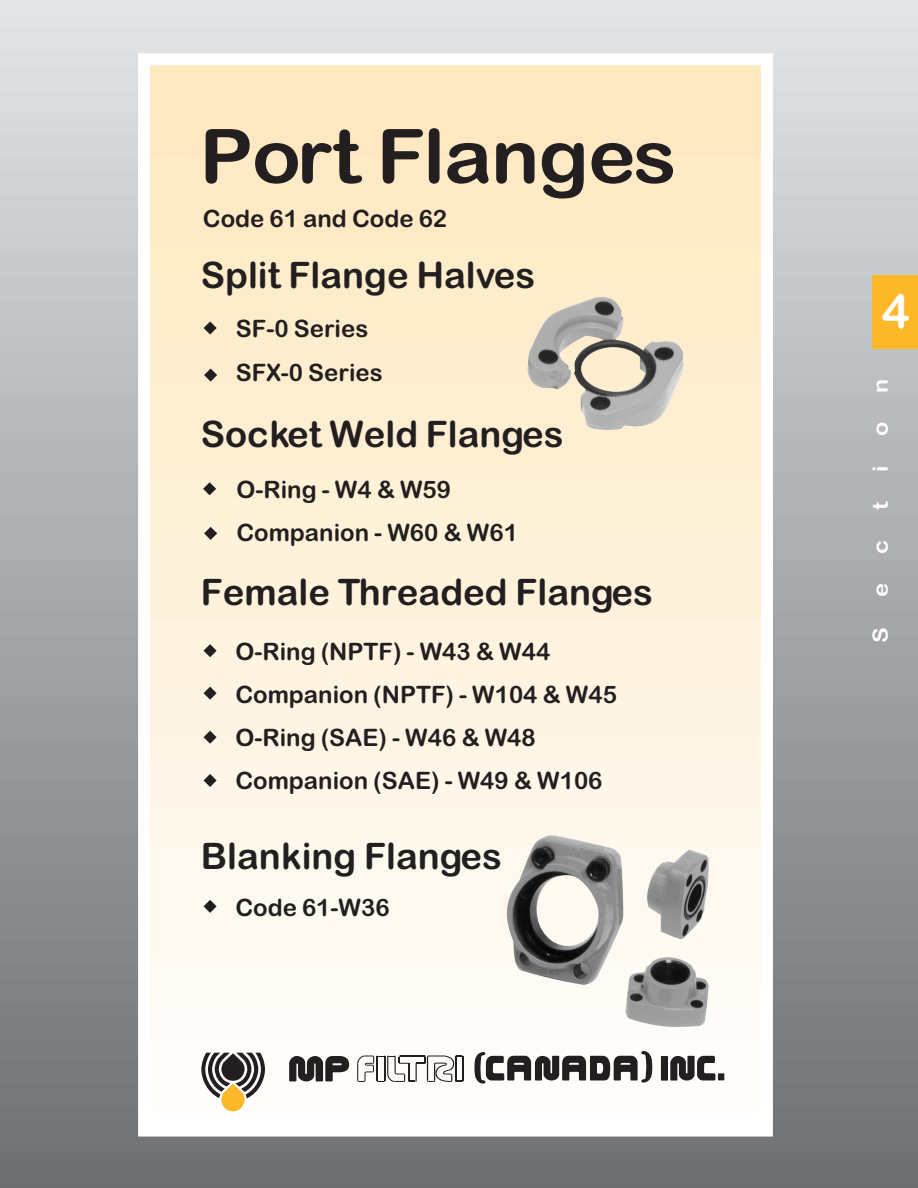
<style>
.page{position:relative;width:918px;height:1188px;background:#fff}
.page>*{position:absolute;margin:0;border:0;box-sizing:border-box;transform-origin:0 0}
.t1{font:700 75px "Arial Rounded MT Bold";letter-spacing:-.01em;color:#231f20;scale:1.07 1}
.t2{font:700 47.25px "Arial Rounded MT Bold";color:#fff}
.t3{font:700 36.45px "Arial Rounded MT Bold";color:#231f20}
.t4{font:700 24px/43px "Arial Rounded MT Bold";color:#231f20}
.t5{font:700 21px "Arial Rounded MT Bold";color:#fff;scale:1.12 1}
</style>
<div class="page">
<img style="left:0;top:0;width:918px;height:1188px">
<img style="left:151px;top:66px;width:609px;height:1058px">
<svg style="left:204px;top:321px;width:13px;height:14px"></svg>
<svg style="left:204px;top:369px;width:13px;height:13px"></svg>
<svg style="left:203px;top:482px;width:13px;height:13px"></svg>
<svg style="left:204px;top:527px;width:13px;height:13px"></svg>
<svg style="left:204px;top:644px;width:13px;height:13px"></svg>
<div style="left:873px;top:275px;width:45px;height:74px;background:#fcb828"></div>
<img style="left:503px;top:835px;width:206px;height:193px">
<img style="left:527px;top:294px;width:156px;height:136px">
<svg style="left:289px;top:1056px;width:60px;height:25px"></svg>
<svg style="left:357px;top:1056px;width:107px;height:26px"></svg>
<svg style="left:201px;top:1053px;width:64px;height:58px"></svg>
<svg style="left:661px;top:1056px;width:63px;height:25px"></svg>
<svg style="left:474px;top:1051px;width:178px;height:33px"></svg>
<svg style="left:204px;top:687px;width:13px;height:13px"></svg>
<svg style="left:204px;top:731px;width:13px;height:13px"></svg>
<svg style="left:204px;top:774px;width:13px;height:13px"></svg>
<svg style="left:204px;top:900px;width:13px;height:13px"></svg>
<h1 class="t1" style="left:199px;top:128px;width:448px">Port Flanges</h1>
<p class="t4" style="left:203px;top:199px;width:246px">Code 61 and Code 62</p>
<h3 class="t3" style="left:201px;top:262px;width:336px">Split Flange Halves</h3>
<p class="t4" style="left:236px;top:310px;width:148px">SF-0 Series<br>SFX-0 Series</p>
<h3 class="t3" style="left:201px;top:420px;width:364px">Socket Weld Flanges</h3>
<p class="t4" style="left:236px;top:470px;width:283px">O-Ring - W4 &amp; W59<br>Companion - W60 &amp; W61</p>
<h3 class="t3" style="left:201px;top:579px;width:454px">Female Threaded Flanges</h3>
<p class="t4" style="left:235px;top:633px;width:383px">O-Ring (NPTF) - W43 &amp; W44<br>Companion (NPTF) - W104 &amp; W45<br>O-Ring (SAE) - W46 &amp; W48<br>Companion (SAE) - W49 &amp; W106</p>
<h3 class="t3" style="left:201px;top:843px;width:302px">Blanking Flanges</h3>
<p class="t4" style="left:235px;top:888px;width:156px">Code 61-W36</p>
<h2 class="t2" style="left:882px;top:293px;width:30px">4</h2>
<p class="t5" style="left:873px;top:393px;width:14px;rotate:-90deg">n</p>
<p class="t5" style="left:873px;top:436px;width:14px;rotate:-90deg">o</p>
<p class="t5" style="left:873px;top:472px;width:7px;rotate:-90deg">i</p>
<p class="t5" style="left:873px;top:510px;width:9px;rotate:-90deg">t</p>
<p class="t5" style="left:873px;top:554px;width:14px;rotate:-90deg">c</p>
<p class="t5" style="left:873px;top:597px;width:14px;rotate:-90deg">e</p>
<p class="t5" style="left:873px;top:643px;width:16px;rotate:-90deg">S</p>
</div>
